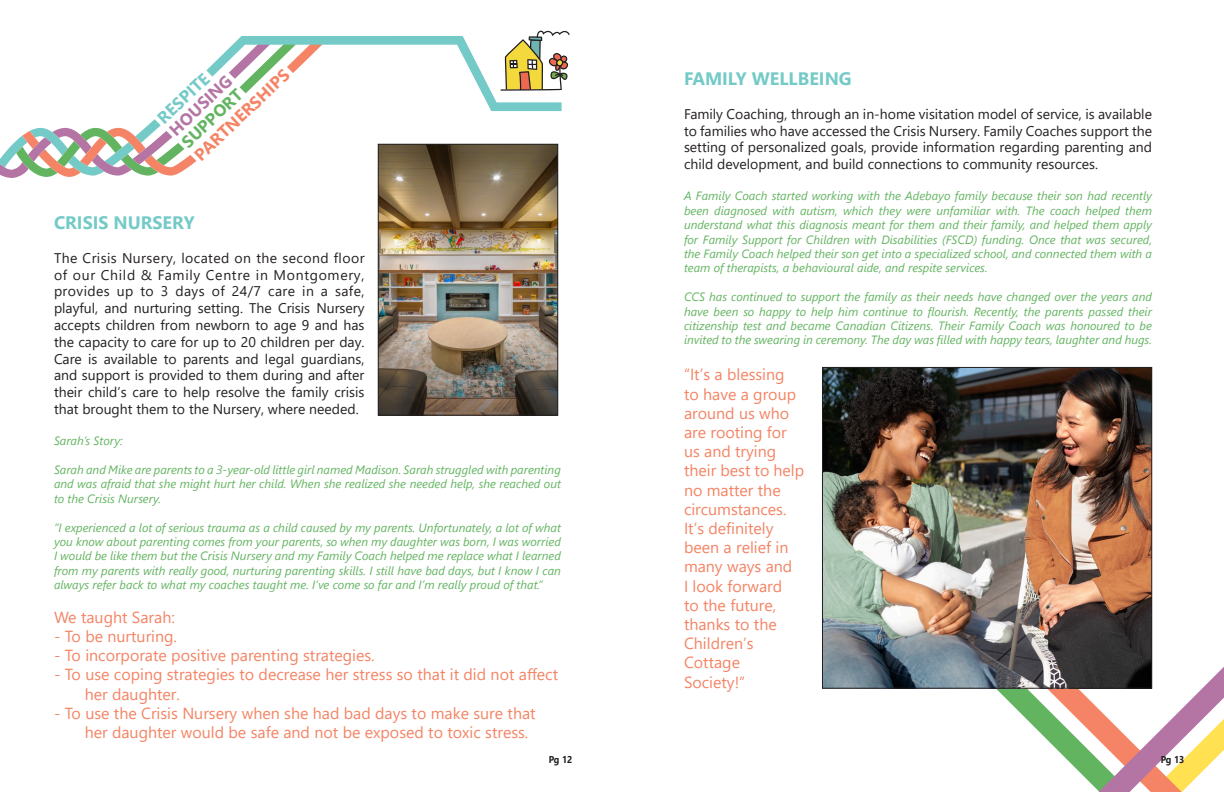
<style>
.page{position:relative;width:1224px;height:792px;background:#fff}
.page>*{position:absolute;margin:0;border:0;box-sizing:border-box;transform-origin:0 0}
.t1{font:700 18px "Segoe UI";color:#73cac7}
.t2{font:700 17px/17.3px "Segoe UI";color:#f48465}
.t3{font:16px/19.2px "Segoe UI";color:#f48465}
.t4{font:14px/16.8px "Segoe UI";color:#231f20;text-align:justify}
.t5{font:italic 12px/14.4px "Segoe UI";color:#63b461;text-align:justify}
.t6{font:700 9.9px "Segoe UI";letter-spacing:-.015em;color:#231f20;scale:.91 1}
.s1{color:#73cac7}
.s2{color:#b475a4}
.s3{color:#63b461}
</style>
<div class="page">
<svg style="left:996px;top:667px;width:228px;height:125px"></svg>
<img style="left:824px;top:369px;width:326px;height:317px">
<div style="left:822px;top:367px;width:330px;height:321px;border:1px solid #231f20"></div>
<svg style="left:0;top:119px;width:196px;height:59px"></svg>
<svg style="left:206px;top:31px;width:364px;height:80px"></svg>
<img style="left:380px;top:146px;width:176px;height:267px">
<div style="left:378px;top:144px;width:180px;height:271px;border:1px solid #231f20"></div>
<p class="t2" style="left:153px;top:113px;width:127px;rotate:-43deg"><span class="s1">RESPITE<br></span><span class="s2">HOUSING<br></span><span class="s3">SUPPORT<br></span>PARTNERSHIPS</p>
<p class="t1" style="left:54px;top:206px;width:142px">CRISIS NURSERY</p>
<p class="t4" style="left:54px;top:248px;width:312px">The Crisis Nursery, located on the second floor of our Child &amp; Family Centre in Montgomery, provides up to 3 days of 24/7 care in a safe, playful, and nurturing setting. The Crisis Nursery accepts children from newborn to age 9 and has the capacity to care for up to 20 children per day.<br>Care is available to parents and legal guardians, and support is provided to them during and after their child’s care to help resolve the family crisis that brought them to the Nursery, where needed.</p>
<p class="t5" style="left:54px;top:432px;width:70px">Sarah’s Story:</p>
<p class="t5" style="left:54px;top:461px;width:508px">Sarah and Mike are parents to a 3-year-old little girl named Madison. Sarah struggled with parenting and was afraid that she might hurt her child. When she realized she needed help, she reached out to the Crisis Nursery.</p>
<p class="t5" style="left:54px;top:518px;width:508px">“I experienced a lot of serious trauma as a child caused by my parents. Unfortunately, a lot of what you know about parenting comes from your parents, so when my daughter was born, I was worried I would be like them but the Crisis Nursery and my Family Coach helped me replace what I learned from my parents with really good, nurturing parenting skills. I still have bad days, but I know I can always refer back to what my coaches taught me. I’ve come so far and I’m really proud of that.”</p>
<p class="t3" style="left:54px;top:606px;width:122px">We taught Sarah:</p>
<p class="t3" style="left:54px;top:625px;width:125px">- To be nurturing.</p>
<p class="t3" style="left:54px;top:644px;width:322px">- To incorporate positive parenting strategies.</p>
<p class="t3" style="left:85px;top:664px;width:475px;text-indent:-31px">- To use coping strategies to decrease her stress so that it did not affect her daughter.</p>
<p class="t3" style="left:85px;top:702px;width:452px;text-indent:-31px">- To use the Crisis Nursery when she had bad days to make sure that her daughter would be safe and not be exposed to toxic stress.</p>
<p class="t6" style="left:549px;top:750px;width:28px">Pg 12</p>
<p class="t1" style="left:684px;top:62px;width:169px">FAMILY WELLBEING</p>
<p class="t4" style="left:684px;top:104px;width:470px">Family Coaching, through an in-home visitation model of service, is available to families who have accessed the Crisis Nursery. Family Coaches support the setting of personalized goals, provide information regarding parenting and child development, and build connections to community resources.</p>
<p class="t5" style="left:684px;top:187px;width:470px">A Family Coach started working with the Adebayo family because their son had recently been diagnosed with autism, which they were unfamiliar with. The coach helped them understand what this diagnosis meant for them and their family, and helped them apply for Family Support for Children with Disabilities (FSCD) funding. Once that was secured, the Family Coach helped their son get into a specialized school, and connected them with a team of therapists, a behavioural aide, and respite services.</p>
<p class="t5" style="left:684px;top:288px;width:470px">CCS has continued to support the family as their needs have changed over the years and have been so happy to help him continue to flourish. Recently, the parents passed their citizenship test and became Canadian Citizens. Their Family Coach was honoured to be invited to the swearing in ceremony. The day was filled with happy tears, laughter and hugs.</p>
<p class="t3" style="left:684px;top:364px;width:122px">“It’s a blessing<br>to have a group around us who are rooting for us and trying their best to help no matter the circumstances.<br>It’s definitely been a relief in many ways and<br>I look forward<br>to the future, thanks to the<br>Children’s<br>Cottage<br>Society!”</p>
<p class="t6" style="left:1161px;top:750px;width:28px">Pg 13</p>
</div>
